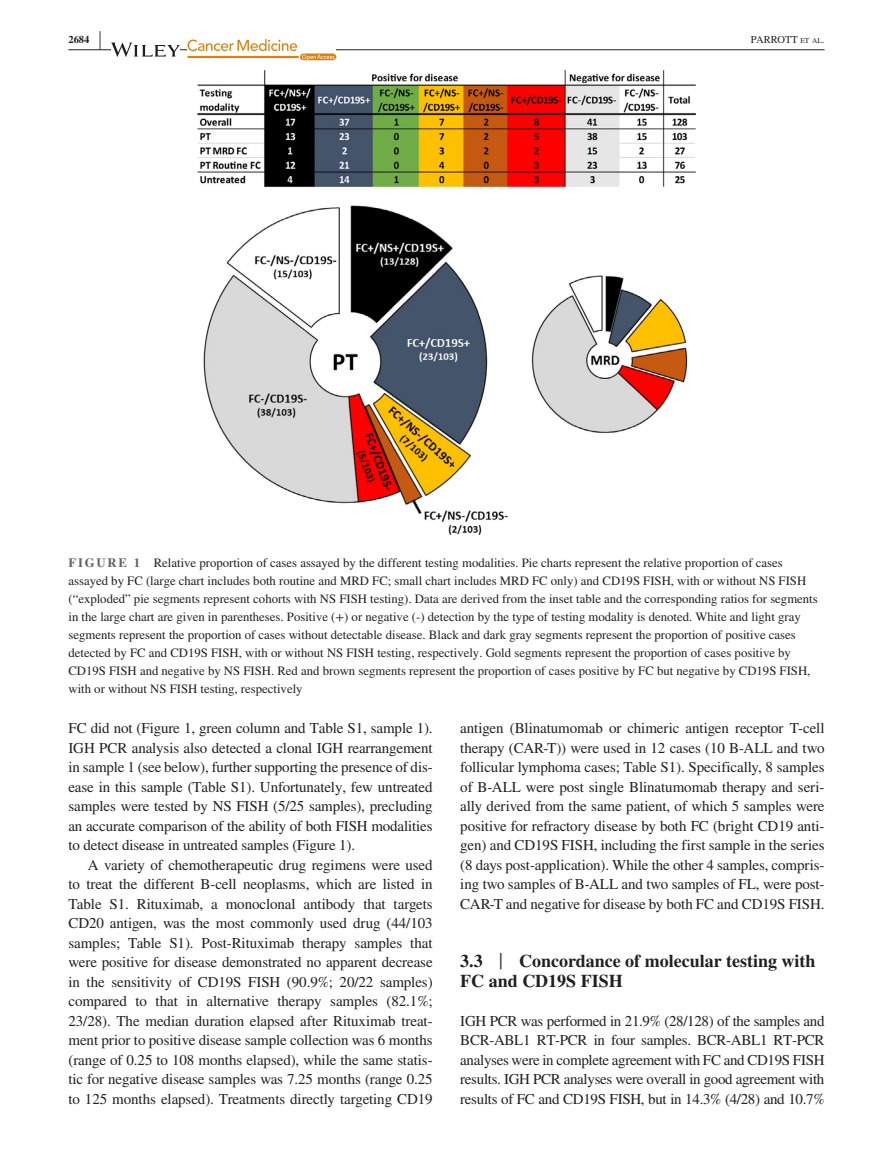
<style>
.page{position:relative;width:893px;height:1174px;background:#fff}
.page>*{position:absolute;margin:0;border:0;box-sizing:border-box;transform-origin:0 0}
.t1{font:700 25.95px "STIX";color:#231f20;scale:.36 1}
.t2{font:700 18px/19.5px "STIX";color:#231f20}
.t3{font:15px/19.5px "STIX";letter-spacing:-.01em;color:#231f20;text-align:justify}
.t4{font:12.75px/18px "STIX";color:#231f20}
.t5{font:10.5px "STIX";color:#231f20}
.t6{font:700 10.5px "STIX";color:#231f20}
.s1{font-size:7.35px}
.s2{font-weight:700;color:#636366}
.s3{font-weight:400;font-size:23.7px}
</style>
<div class="page">
<hr style="left:68px;top:49px;width:756px;height:1px;background:#231f20">
<svg style="left:111px;top:43px;width:69px;height:14px"></svg>
<svg style="left:187px;top:39px;width:149px;height:21px"></svg>
<img style="left:198px;top:70px;width:497px;height:464px">
<p class="t6" style="left:68px;top:33px;width:22px">2684</p>
<h1 class="t1" style="left:99px;top:25px;width:7px">|</h1>
<p class="t5" style="left:751px;top:32px;width:75px">PARROTT <span class="s1">et al</span>.</p>
<p class="t4" style="left:68px;top:554px;width:751px"><span class="s2">FIGURE 1</span> Relative proportion of cases assayed by the different testing modalities. Pie charts represent the relative proportion of cases assayed by FC (large chart includes both routine and MRD FC; small chart includes MRD FC only) and CD19S FISH, with or without NS FISH (“exploded” pie segments represent cohorts with NS FISH testing). Data are derived from the inset table and the corresponding ratios for segments in the large chart are given in parentheses. Positive (+) or negative (-) detection by the type of testing modality is denoted. White and light gray segments represent the proportion of cases without detectable disease. Black and dark gray segments represent the proportion of positive cases detected by FC and CD19S FISH, with or without NS FISH testing, respectively. Gold segments represent the proportion of cases positive by CD19S FISH and negative by NS FISH. Red and brown segments represent the proportion of cases positive by FC but negative by CD19S FISH, with or without NS FISH testing, respectively</p>
<p class="t3" style="left:68px;top:719px;width:366px">FC did not (Figure 1, green column and Table S1, sample 1).<br>IGH PCR analysis also detected a clonal IGH rearrangement in sample 1 (see below), further supporting the presence of dis&shy;ease in this sample (Table S1). Unfortunately, few untreated samples were tested by NS FISH (5/25 samples), precluding an accurate comparison of the ability of both FISH modalities to detect disease in untreated samples (Figure 1).</p>
<p class="t3" style="left:68px;top:856px;width:366px;text-indent:20px">A variety of chemotherapeutic drug regimens were used to treat the different B-cell neoplasms, which are listed in Table S1. Rituximab, a monoclonal antibody that targets CD20 antigen, was the most commonly used drug (44/103 samples; Table S1). Post-Rituximab therapy samples that were positive for disease demonstrated no apparent decrease in the sensitivity of CD19S FISH (90.9%; 20/22 samples) compared to that in alternative therapy samples (82.1%; 23/28). The median duration elapsed after Rituximab treat&shy;ment prior to positive disease sample collection was 6 months (range of 0.25 to 108 months elapsed), while the same statis&shy;tic for negative disease samples was 7.25 months (range 0.25 to 125 months elapsed). Treatments directly targeting CD19</p>
<p class="t3" style="left:460px;top:719px;width:366px">antigen (Blinatumomab or chimeric antigen receptor T-cell therapy (CAR-T)) were used in 12 cases (10 B-ALL and two follicular lymphoma cases; Table S1). Specifically, 8 samples of B-ALL were post single Blinatumomab therapy and seri&shy;ally derived from the same patient, of which 5 samples were positive for refractory disease by both FC (bright CD19 anti&shy;gen) and CD19S FISH, including the first sample in the series (8 days post-application). While the other 4 samples, compris&shy;ing two samples of B-ALL and two samples of FL, were post-CAR-T and negative for disease by both FC and CD19S FISH.</p>
<p class="t2" style="left:460px;top:951px;width:357px">3.3 <span class="s3">|</span> Concordance of molecular testing with<br>FC and CD19S FISH</p>
<p class="t3" style="left:460px;top:1012px;width:366px">IGH PCR was performed in 21.9% (28/128) of the samples and BCR-ABL1 RT-PCR in four samples. BCR-ABL1 RT-PCR analyses were in complete agreement with FC and CD19S FISH results. IGH PCR analyses were overall in good agreement with results of FC and CD19S FISH, but in 14.3% (4/28) and 10.7%</p>
</div>
